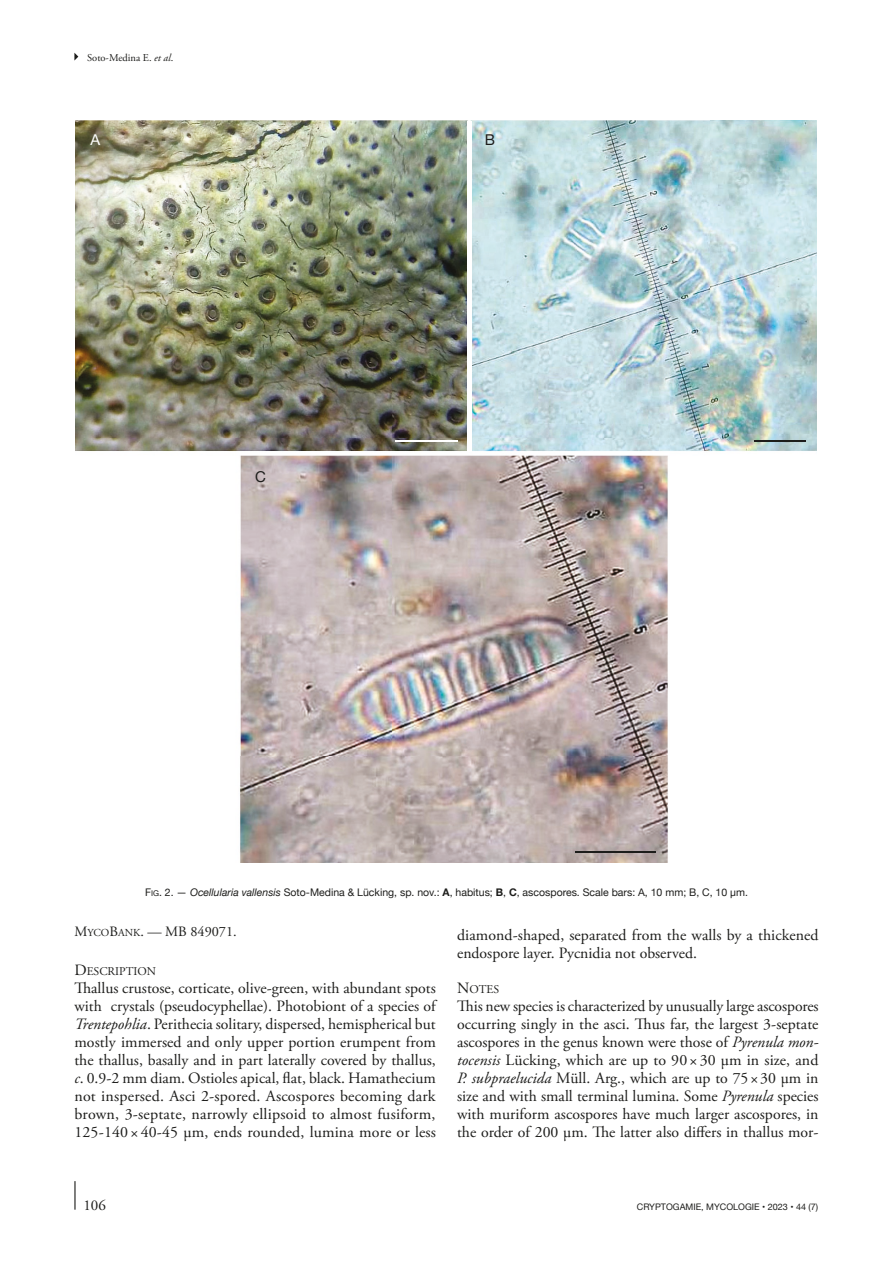
<style>
.page{position:relative;width:893px;height:1263px;background:#fff}
.page>*{position:absolute;margin:0;border:0;box-sizing:border-box;transform-origin:0 0}
.Texte_courant_1er_para{font:15.75px/18px "Adobe Garamond Pro";letter-spacing:.005em;color:#1d1d1b;text-align:justify}
.t1{font:15px "Adobe Garamond Pro";color:#1d1d1b}
.t2{font:15px "Helvetica Neue";color:#1d1d1b}
.t3{font:15px "Helvetica Neue";color:#fff}
.Matériel-diagnose{font:14.25px "Adobe Garamond Pro";color:#1d1d1b}
.Titre_2{font:11.85px "Adobe Garamond";color:#1d1d1b}
.t4{font:10.5px "Helvetica Neue";color:#1d1d1b}
.t5{font:10.5px "Adobe Garamond Pro";color:#1d1d1b}
.t6{font:9px "Helvetica Neue";color:#1d1d1b}
.s1{font-style:italic}
.s2{font-style:inherit}
.s3{font-size:7.8px}
.s4{font-weight:700}
.s5{font-family:"Adobe Garamond"}
.s6{font-family:"Adobe Garamond";font-size:10.65px}
.s7{font-size:15.75px}
</style>
<div class="page">
<hr style="left:74px;top:1181px;width:2px;height:29px;background:#1d1d1b">
<svg style="left:74px;top:53px;width:4px;height:8px"></svg>
<img style="left:75px;top:121px;width:742px;height:742px">
<div style="left:467px;top:121px;width:5px;height:330px;background:#fff"></div>
<hr style="left:395px;top:440px;width:63px;height:2px;background:#fff">
<hr style="left:754px;top:440px;width:52px;height:2px;background:#1d1d1b">
<hr style="left:575px;top:851px;width:81px;height:2px;background:#1d1d1b">
<p class="t5" style="left:87px;top:51px;width:88px">Soto-Medina E. <span class="s1">et al</span>.</p>
<p class="t3" style="left:90px;top:129px;width:11px">A</p>
<p class="t2" style="left:485px;top:129px;width:12px">B</p>
<p class="t2" style="left:255px;top:466px;width:12px">C</p>
<p class="t4" style="left:145px;top:884px;width:604px"><span class="s2">F</span><span class="s3">ig</span><span class="s2">. 2</span>. — <span class="s1">Ocellularia vallensis</span> Soto-Medina &amp; Lücking, sp. nov.: <span class="s4">A</span>, habitus; <span class="s4">B</span>, <span class="s4">C</span>, ascospores. Scale bars: A, 10 mm; B, C, 10 μm.</p>
<p class="Matériel-diagnose" style="left:74px;top:923px;width:164px"><span class="s5">M</span><span class="s6">YCO</span><span class="s5">B</span><span class="s6">ANK</span>. — MB 849071.</p>
<p class="Titre_2" style="left:74px;top:965px;width:83px"><span class="s7">D</span>ESCRIPTION</p>
<p class="Texte_courant_1er_para" style="left:74px;top:980px;width:363px">Thallus crustose, corticate, olive-green, with abundant spots with crystals (pseudocyphellae). Photobiont of a species of <span class="s1">Trentepohlia</span>. Perithecia solitary, dispersed, hemispherical but mostly immersed and only upper portion erumpent from the thallus, basally and in part laterally covered by thallus, <span class="s1">c</span>. 0.9-2 mm diam. Ostioles apical, flat, black. Hamathecium not inspersed. Asci 2-spored. Ascospores becoming dark brown, 3-septate, narrowly ellipsoid to almost fusiform, 125-140 × 40-45 μm, ends rounded, lumina more or less</p>
<p class="Texte_courant_1er_para" style="left:457px;top:926px;width:363px">diamond-shaped, separated from the walls by a thickened endospore layer. Pycnidia not observed.</p>
<p class="Titre_2" style="left:457px;top:983px;width:44px"><span class="s7">N</span>OTES</p>
<p class="Texte_courant_1er_para" style="left:457px;top:998px;width:363px">This new species is characterized by unusually large ascospores occurring singly in the asci. Thus far, the largest 3-septate ascospores in the genus known were those of <span class="s1">Pyrenula mon&shy;tocensis</span> Lücking, which are up to 90 × 30 μm in size, and <span class="s1">P. subpraelucida</span> Müll. Arg., which are up to 75×30 μm in size and with small terminal lumina. Some <span class="s1">Pyrenula</span> species with muriform ascospores have much larger ascospores, in the order of 200 μm. The latter also differs in thallus mor-</p>
<p class="t1" style="left:83px;top:1196px;width:24px">106</p>
<p class="t6" style="left:637px;top:1200px;width:183px">CRYPTOGAMIE, MYCOLOGIE • 2023 • 44 (7)</p>
</div>
